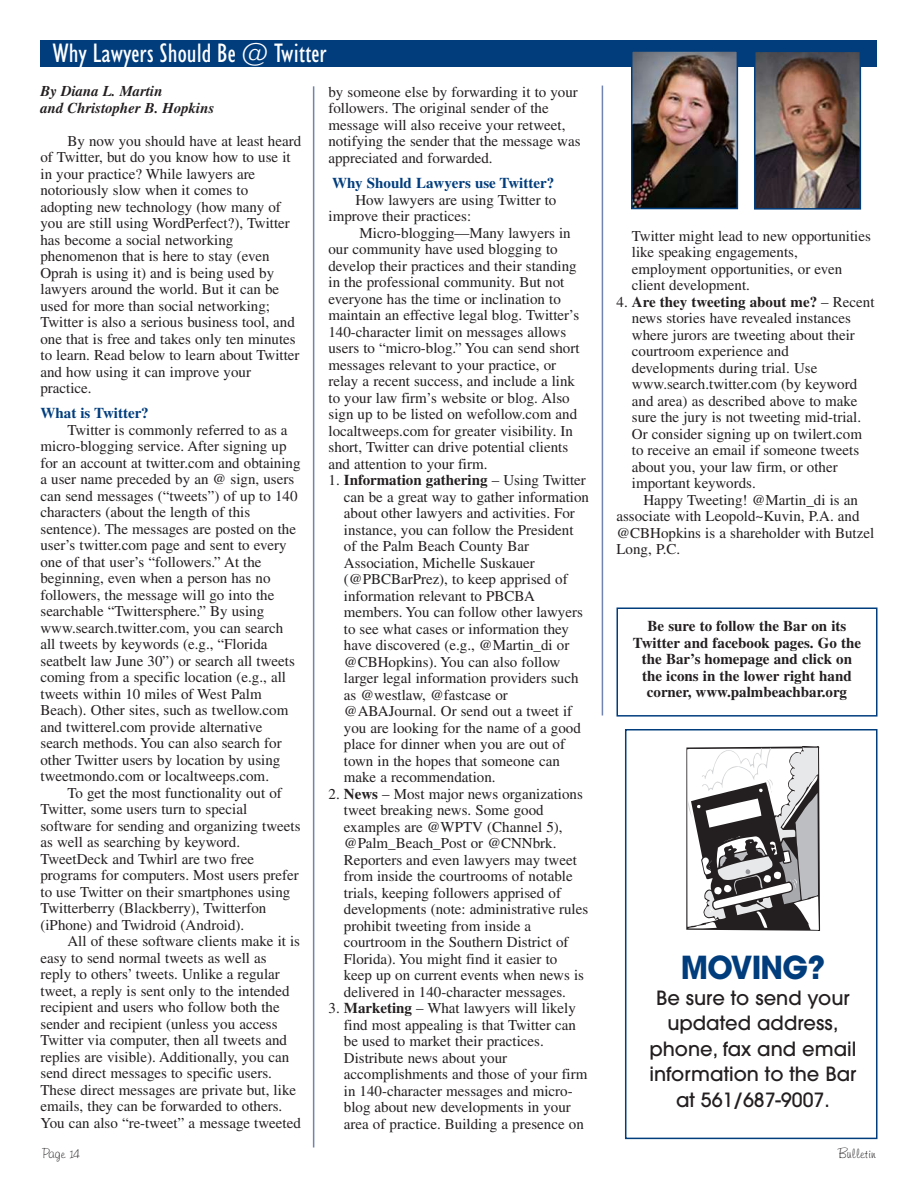
<style>
.page{position:relative;width:918px;height:1188px;background:#fff}
.page>*{position:absolute;margin:0;border:0;box-sizing:border-box;transform-origin:0 0}
.t1{font:700 31.5px "Avant Garde";letter-spacing:-.025em;color:#013d7d;scale:.95 1}
.t2{font:condensed 27px "Humanist 521 BT";color:#fff}
.t3{font:500 19.5px/25.5px "Avant Garde";color:#231f20;text-align:center}
.t4{font:15px/16.5px "Times";color:#231f20}
.t5{font:700 15px/16.5px "Times";color:#231f20;text-align:center}
.t6{font:700 15px "Times";color:#013d7d}
.t7{font:italic 700 15px/16.5px "Times";color:#231f20}
.t8{font:13.5px "Freehand 591 BT Regular A";color:#231f20}
.s1{font-weight:700}
</style>
<div class="page">
<hr style="left:602px;top:86px;width:1px;height:630px;background:#7183b1">
<hr style="left:313px;top:86px;width:1px;height:1062px;background:#7183b1">
<div style="left:40px;top:40px;width:838px;height:28px;background:#013d7d"></div>
<div style="left:616px;top:608px;width:262px;height:109px;border:2px solid #013d7d"></div>
<img style="left:634px;top:53px;width:101px;height:153px">
<div style="left:631px;top:50px;width:107px;height:159px;border:2px solid #013d7d"></div>
<img style="left:757px;top:54px;width:101px;height:153px">
<div style="left:754px;top:51px;width:107px;height:159px;border:2px solid #013d7d"></div>
<svg style="left:686px;top:746px;width:134px;height:185px"></svg>
<div style="left:625px;top:729px;width:253px;height:410px;border:2px solid #013d7d"></div>
<h2 class="t2" style="left:52px;top:43px;width:276px">Why Lawyers Should Be @ Twitter</h2>
<p class="t7" style="left:40px;top:84px;width:175px">By Diana L. Martin<br>and Christopher B. Hopkins</p>
<p class="t4" style="left:40px;top:134px;width:262px;text-indent:27px">By now you should have at least heard of Twitter, but do you know how to use it in your practice? While lawyers are notoriously slow when it comes to adopting new technology (how many of you are still using WordPerfect?), Twitter has become a social networking phenomenon that is here to stay (even Oprah is using it) and is being used by lawyers around the world. But it can be used for more than social networking; Twitter is also a serious business tool, and one that is free and takes only ten minutes to learn. Read below to learn about Twitter and how using it can improve your practice.</p>
<p class="t6" style="left:40px;top:408px;width:110px">What is Twitter?</p>
<p class="t4" style="left:40px;top:423px;width:262px;text-indent:27px">Twitter is commonly referred to as a micro-blogging service. After signing up for an account at twitter.com and obtaining a user name preceded by an @ sign, users can send messages (“tweets”) of up to 140 characters (about the length of this sentence). The messages are posted on the user’s twitter.com page and sent to every one of that user’s “followers.” At the beginning, even when a person has no followers, the message will go into the searchable “Twittersphere.” By using www.search.twitter.com, you can search all tweets by keywords (e.g., “Florida seatbelt law June 30”) or search all tweets coming from a specific location (e.g., all tweets within 10 miles of West Palm Beach). Other sites, such as twellow.com and twitterel.com provide alternative search methods. You can also search for other Twitter users by location by using tweetmondo.com or localtweeps.com.</p>
<p class="t4" style="left:40px;top:786px;width:262px;text-indent:27px">To get the most functionality out of Twitter, some users turn to special software for sending and organizing tweets as well as searching by keyword.<br>TweetDeck and Twhirl are two free programs for computers. Most users prefer to use Twitter on their smartphones using Twitterberry (Blackberry), Twitterfon (iPhone) and Twidroid (Android).</p>
<p class="t4" style="left:40px;top:934px;width:262px;text-indent:27px">All of these software clients make it is easy to send normal tweets as well as reply to others’ tweets. Unlike a regular tweet, a reply is sent only to the intended recipient and users who follow both the sender and recipient (unless you access Twitter via computer, then all tweets and replies are visible). Additionally, you can send direct messages to specific users.<br>These direct messages are private but, like emails, they can be forwarded to others.<br>You can also “re-tweet” a message tweeted</p>
<p class="t4" style="left:328px;top:85px;width:254px">by someone else by forwarding it to your followers. The original sender of the message will also receive your retweet, notifying the sender that the message was appreciated and forwarded.</p>
<p class="t6" style="left:332px;top:178px;width:224px">Why Should Lawyers use Twitter?</p>
<p class="t4" style="left:328px;top:193px;width:229px;text-indent:27px">How lawyers are using Twitter to improve their practices:</p>
<p class="t4" style="left:328px;top:226px;width:253px;text-indent:31px">Micro-blogging—Many lawyers in our community have used blogging to develop their practices and their standing in the professional community. But not everyone has the time or inclination to maintain an effective legal blog. Twitter’s 140-character limit on messages allows users to “micro-blog.” You can send short messages relevant to your practice, or relay a recent success, and include a link to your law firm’s website or blog. Also sign up to be listed on wefollow.com and localtweeps.com for greater visibility. In short, Twitter can drive potential clients and attention to your firm.</p>
<p class="t4" style="left:344px;top:473px;width:247px;text-indent:-15px">1. <span class="s1">Information gathering</span> – Using Twitter can be a great way to gather information about other lawyers and activities. For instance, you can follow the President of the Palm Beach County Bar Association, Michelle Suskauer (@PBCBarPrez), to keep apprised of information relevant to PBCBA members. You can follow other lawyers to see what cases or information they have discovered (e.g., @Martin_di or @CBHopkins). You can also follow larger legal information providers such as @westlaw, @fastcase or @ABAJournal. Or send out a tweet if you are looking for the name of a good place for dinner when you are out of town in the hopes that someone can make a recommendation.</p>
<p class="t4" style="left:344px;top:787px;width:246px;text-indent:-15px">2. <span class="s1">News</span> – Most major news organizations tweet breaking news. Some good examples are @WPTV (Channel 5), @Palm_Beach_Post or @CNNbrk.<br>Reporters and even lawyers may tweet from inside the courtrooms of notable trials, keeping followers apprised of developments (note: administrative rules prohibit tweeting from inside a courtroom in the Southern District of Florida). You might find it easier to keep up on current events when news is delivered in 140-character messages.</p>
<p class="t4" style="left:344px;top:1001px;width:245px;text-indent:-15px">3. <span class="s1">Marketing</span> – What lawyers will likely find most appealing is that Twitter can be used to market their practices.<br>Distribute news about your accomplishments and those of your firm in 140-character messages and micro&shy;blog about new developments in your area of practice. Building a presence on</p>
<p class="t4" style="left:632px;top:229px;width:240px">Twitter might lead to new opportunities like speaking engagements, employment opportunities, or even client development.</p>
<p class="t4" style="left:632px;top:295px;width:244px;text-indent:-15px">4. <span class="s1">Are they tweeting about me?</span> – Recent news stories have revealed instances where jurors are tweeting about their courtroom experience and developments during trial. Use www.search.twitter.com (by keyword and area) as described above to make sure the jury is not tweeting mid-trial.<br>Or consider signing up on twilert.com to receive an email if someone tweets about you, your law firm, or other important keywords.</p>
<p class="t4" style="left:617px;top:493px;width:259px;text-indent:27px">Happy Tweeting! @Martin_di is an associate with Leopold~Kuvin, P.A. and @CBHopkins is a shareholder with Butzel<br>Long, P.C.</p>
<p class="t5" style="left:633px;top:620px;width:230px">Be sure to follow the Bar on its<br>Twitter and facebook pages. Go the the Bar’s homepage and click on the icons in the lower right hand corner, www.palmbeachbar.org</p>
<h1 class="t1" style="left:681px;top:956px;width:153px">MOVING?</h1>
<h3 class="t3" style="left:649px;top:987px;width:209px">Be sure to send your updated address, phone, fax and email information to the Bar at 561/687-9007.</h3>
<p class="t8" style="left:42px;top:1149px;width:39px">Page 14</p>
<p class="t8" style="left:838px;top:1149px;width:39px">Bulletin</p>
</div>
